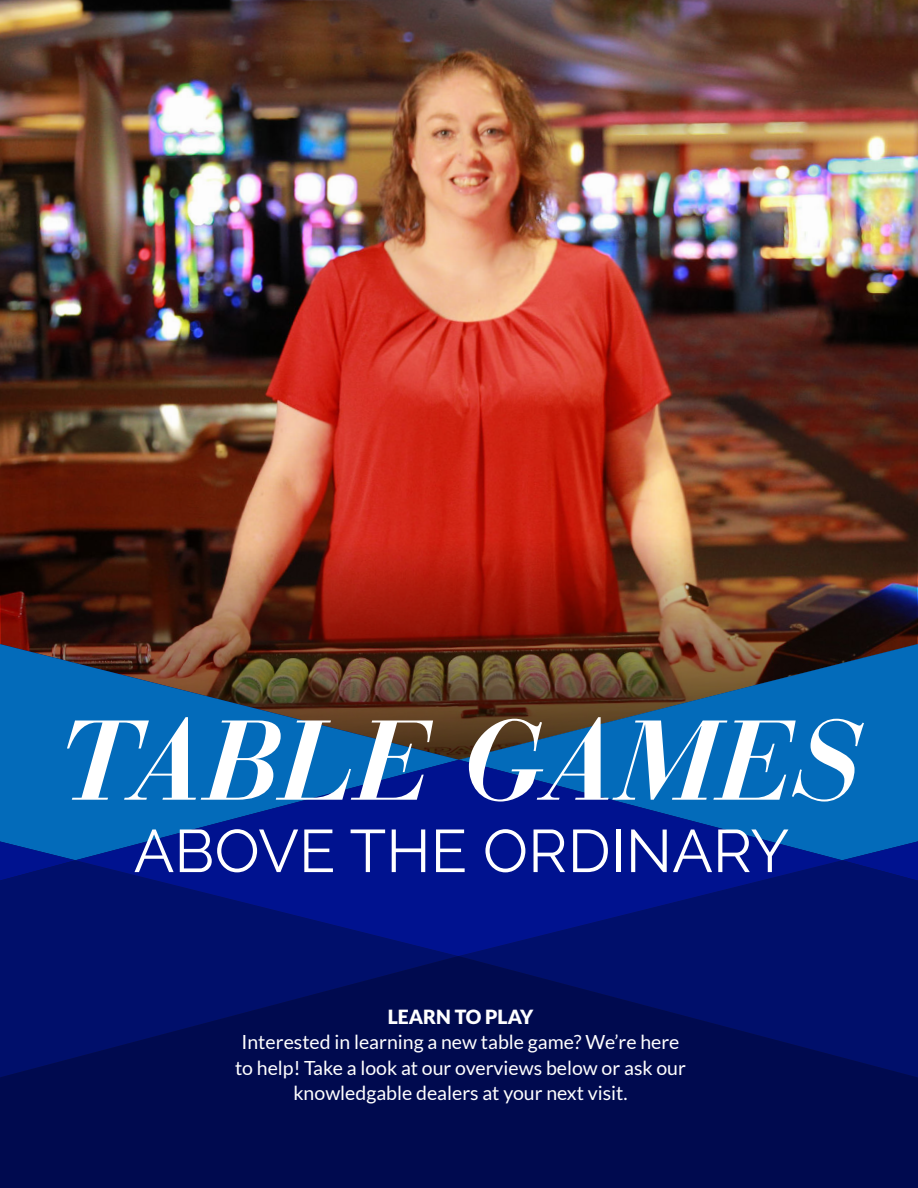
<style>
.page{position:relative;width:918px;height:1188px;background:#fff}
.page>*{position:absolute;margin:0;border:0;box-sizing:border-box;transform-origin:0 0}
.t1{font:italic 700 112.5px "Bauer Bodoni";color:#fff}
.t2{font:60px "Raleway";color:#fff}
.t3{font:19.5px/25.5px "Lato";color:#fff;text-align:center}
.t4{font:900 19.5px "Lato";color:#fff}
</style>
<div class="page">
<img style="left:2px;top:1px;width:915px;height:640px">
<svg style="left:0;top:641px;width:459px;height:197px;background:#2d5575"></svg>
<svg style="left:0;top:838px;width:75px;height:22px;background:#0145a7"></svg>
<svg style="left:0;top:860px;width:75px;height:96px;background:#000f6e"></svg>
<svg style="left:459px;top:644px;width:459px;height:194px;background:#2b5777"></svg>
<svg style="left:842px;top:838px;width:76px;height:22px;background:#0145a7"></svg>
<svg style="left:842px;top:860px;width:76px;height:96px;background:#000f6e"></svg>
<svg style="left:75px;top:760px;width:767px;height:196px;background:#002791"></svg>
<svg style="left:0;top:956px;width:918px;height:232px;background:#000b56"></svg>
<h1 class="t1" style="left:58px;top:717px;width:806px">TABLE GAMES</h1>
<h2 class="t2" style="left:134px;top:816px;width:657px">ABOVE THE ORDINARY</h2>
<p class="t4" style="left:388px;top:1006px;width:147px">LEARN TO PLAY</p>
<p class="t3" style="left:235px;top:1031px;width:452px">Interested in learning a new table game? We’re here to help! Take a look at our overviews below or ask our knowledgable dealers at your next visit.</p>
</div>
